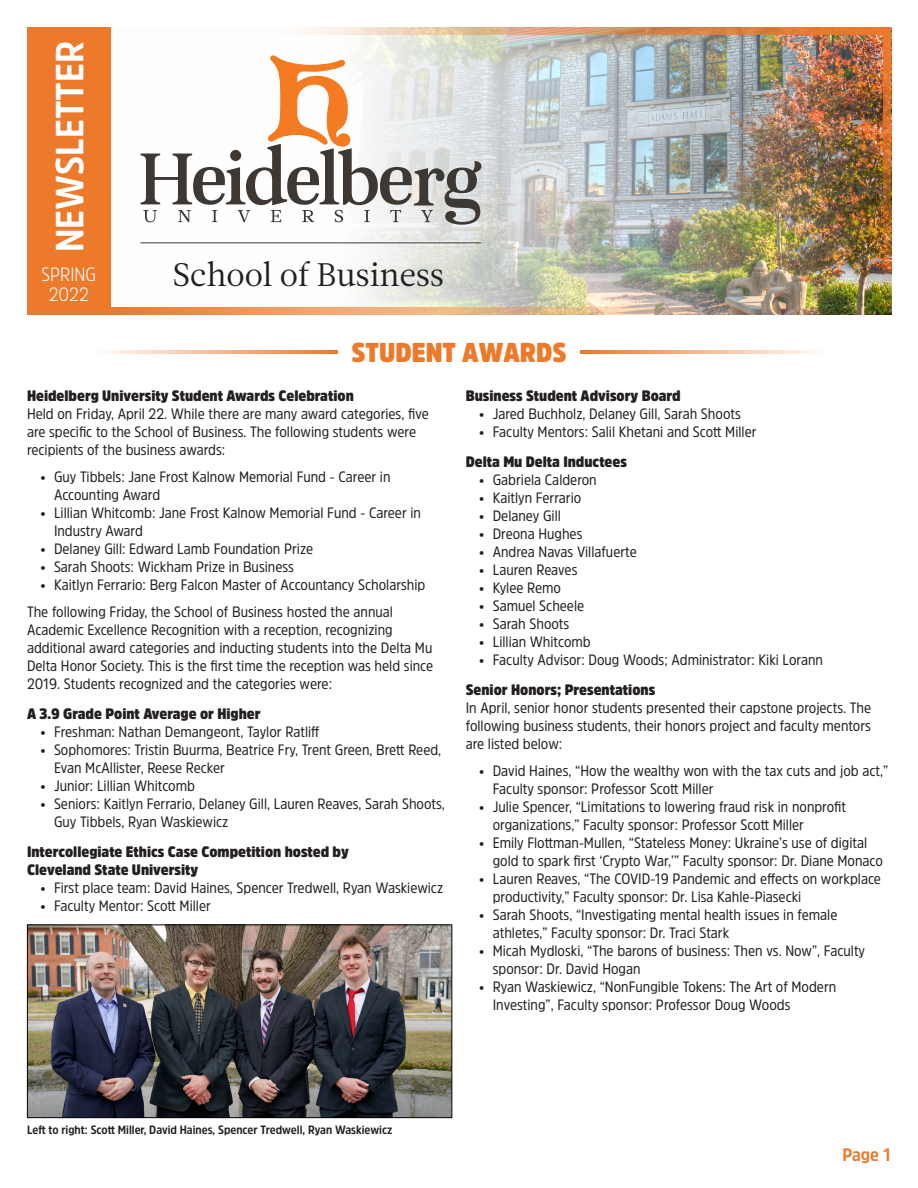
<style>
.page{position:relative;width:918px;height:1188px;background:#fff}
.page>*{position:absolute;margin:0;border:0;box-sizing:border-box;transform-origin:0 0}
.t1{font:700 39px "Amsi Pro Narw";color:#fff}
.t2{font:32.55px "Leitura News Roman 1";color:#231f20}
.t3{font:900 27px "Amsi Pro Narw";color:#ed792b}
.t4{font:300 19.2px/19.2px "Amsi Pro Narw";color:#fff;text-align:center}
.t5{font:700 18px "Amsi Pro Narw";color:#ed792b}
.t6{font:15px/18px "Amsi Pro Narw";color:#231f20}
.t7{font:900 15px/18px "Amsi Pro Narw";color:#231f20}
.t8{font:700 12px "Amsi Pro Narw";color:#231f20}
</style>
<div class="page">
<div style="left:27px;top:27px;width:84px;height:288px;background:#ed792b"></div>
<img style="left:111px;top:34px;width:773px;height:274px">
<svg style="left:141px;top:54px;width:341px;height:171px"></svg>
<hr style="left:140px;top:242px;width:341px;height:1px;background:#3d3935">
<img style="left:884px;top:34px;width:7px;height:274px">
<img style="left:111px;top:308px;width:780px;height:7px">
<svg style="left:302px;top:27px;width:589px;height:7px"></svg>
<img style="left:29px;top:926px;width:421px;height:190px">
<div style="left:27px;top:924px;width:425px;height:194px;border:1px solid #040503"></div>
<svg style="left:580px;top:350px;width:234px;height:4px"></svg>
<svg style="left:105px;top:350px;width:233px;height:4px"></svg>
<p class="t1" style="left:43px;top:252px;width:212px;rotate:-90deg">NEWSLETTER</p>
<p class="t4" style="left:42px;top:265px;width:56px">SPRING<br>2022</p>
<p class="t2" style="left:173px;top:256px;width:273px">School of Business</p>
<p class="t3" style="left:351px;top:334px;width:217px">STUDENT AWARDS</p>
<p class="t7" style="left:27px;top:386px;width:328px">Heidelberg University Student Awards Celebration</p>
<p class="t6" style="left:27px;top:404px;width:403px">Held on Friday, April 22. While there are many award categories, five are specific to the School of Business. The following students were recipients of the business awards:</p>
<p class="t6" style="left:54px;top:467px;width:338px;text-indent:-14px">• Guy Tibbels: Jane Frost Kalnow Memorial Fund - Career in<br>Accounting Award</p>
<p class="t6" style="left:54px;top:503px;width:369px;text-indent:-14px">• Lillian Whitcomb: Jane Frost Kalnow Memorial Fund - Career in<br>Industry Award</p>
<p class="t6" style="left:40px;top:539px;width:274px">• Delaney Gill: Edward Lamb Foundation Prize</p>
<p class="t6" style="left:40px;top:557px;width:255px">• Sarah Shoots: Wickham Prize in Business</p>
<p class="t6" style="left:40px;top:575px;width:386px">• Kaitlyn Ferrario: Berg Falcon Master of Accountancy Scholarship</p>
<p class="t6" style="left:27px;top:602px;width:408px">The following Friday, the School of Business hosted the annual Academic Excellence Recognition with a reception, recognizing additional award categories and inducting students into the Delta Mu Delta Honor Society. This is the first time the reception was held since 2019. Students recognized and the categories were:</p>
<p class="t7" style="left:27px;top:704px;width:235px">A 3.9 Grade Point Average or Higher</p>
<p class="t6" style="left:40px;top:722px;width:281px">• Freshman: Nathan Demangeont, Taylor Ratliff</p>
<p class="t6" style="left:54px;top:740px;width:389px;text-indent:-14px">• Sophomores: Tristin Buurma, Beatrice Fry, Trent Green, Brett Reed,<br>Evan McAllister, Reese Recker</p>
<p class="t6" style="left:40px;top:776px;width:156px">• Junior: Lillian Whitcomb</p>
<p class="t6" style="left:54px;top:794px;width:392px;text-indent:-14px">• Seniors: Kaitlyn Ferrario, Delaney Gill, Lauren Reaves, Sarah Shoots,<br>Guy Tibbels, Ryan Waskiewicz</p>
<p class="t7" style="left:27px;top:842px;width:323px">Intercollegiate Ethics Case Competition hosted by<br>Cleveland State University</p>
<p class="t6" style="left:40px;top:878px;width:404px">• First place team: David Haines, Spencer Tredwell, Ryan Waskiewicz</p>
<p class="t6" style="left:40px;top:896px;width:172px">• Faculty Mentor: Scott Miller</p>
<p class="t7" style="left:466px;top:386px;width:217px">Business Student Advisory Board</p>
<p class="t6" style="left:479px;top:404px;width:263px">• Jared Buchholz, Delaney Gill, Sarah Shoots</p>
<p class="t6" style="left:479px;top:422px;width:279px">• Faculty Mentors: Salil Khetani and Scott Miller</p>
<p class="t7" style="left:466px;top:452px;width:163px">Delta Mu Delta Inductees</p>
<p class="t6" style="left:479px;top:470px;width:119px">• Gabriela Calderon</p>
<p class="t6" style="left:479px;top:488px;width:104px">• Kaitlyn Ferrario</p>
<p class="t6" style="left:479px;top:506px;width:83px">• Delaney Gill</p>
<p class="t6" style="left:479px;top:524px;width:105px">• Dreona Hughes</p>
<p class="t6" style="left:479px;top:542px;width:159px">• Andrea Navas Villafuerte</p>
<p class="t6" style="left:479px;top:560px;width:100px">• Lauren Reaves</p>
<p class="t6" style="left:479px;top:578px;width:83px">• Kylee Remo</p>
<p class="t6" style="left:479px;top:596px;width:106px">• Samuel Scheele</p>
<p class="t6" style="left:479px;top:614px;width:92px">• Sarah Shoots</p>
<p class="t6" style="left:479px;top:632px;width:113px">• Lillian Whitcomb</p>
<p class="t6" style="left:479px;top:650px;width:345px">• Faculty Advisor: Doug Woods; Administrator: Kiki Lorann</p>
<p class="t7" style="left:466px;top:680px;width:191px">Senior Honors; Presentations</p>
<p class="t6" style="left:466px;top:698px;width:407px;text-align:justify">In April, senior honor students presented their capstone projects. The following business students, their honors project and faculty mentors are listed below:</p>
<p class="t6" style="left:493px;top:761px;width:397px;text-indent:-14px">• David Haines, “How the wealthy won with the tax cuts and job act,”<br>Faculty sponsor: Professor Scott Miller</p>
<p class="t6" style="left:493px;top:797px;width:355px;text-indent:-14px">• Julie Spencer, “Limitations to lowering fraud risk in nonprofit organizations,” Faculty sponsor: Professor Scott Miller</p>
<p class="t6" style="left:493px;top:833px;width:392px;text-indent:-14px">• Emily Flottman-Mullen, “Stateless Money: Ukraine’s use of digital gold to spark first ‘Crypto War,’” Faculty sponsor: Dr. Diane Monaco</p>
<p class="t6" style="left:493px;top:869px;width:390px;text-indent:-14px">• Lauren Reaves, “The COVID-19 Pandemic and effects on workplace productivity,” Faculty sponsor: Dr. Lisa Kahle-Piasecki</p>
<p class="t6" style="left:493px;top:905px;width:346px;text-indent:-14px">• Sarah Shoots, “Investigating mental health issues in female athletes,” Faculty sponsor: Dr. Traci Stark</p>
<p class="t6" style="left:493px;top:941px;width:374px;text-indent:-14px">• Micah Mydloski, “The barons of business: Then vs. Now”, Faculty sponsor: Dr. David Hogan</p>
<p class="t6" style="left:493px;top:977px;width:345px;text-indent:-14px">• Ryan Waskiewicz, “NonFungible Tokens: The Art of Modern<br>Investing”, Faculty sponsor: Professor Doug Woods</p>
<p class="t8" style="left:27px;top:1121px;width:367px">Left to right: Scott Miller, David Haines, Spencer Tredwell, Ryan Waskiewicz</p>
<p class="t5" style="left:842px;top:1142px;width:50px">Page 1</p>
</div>
